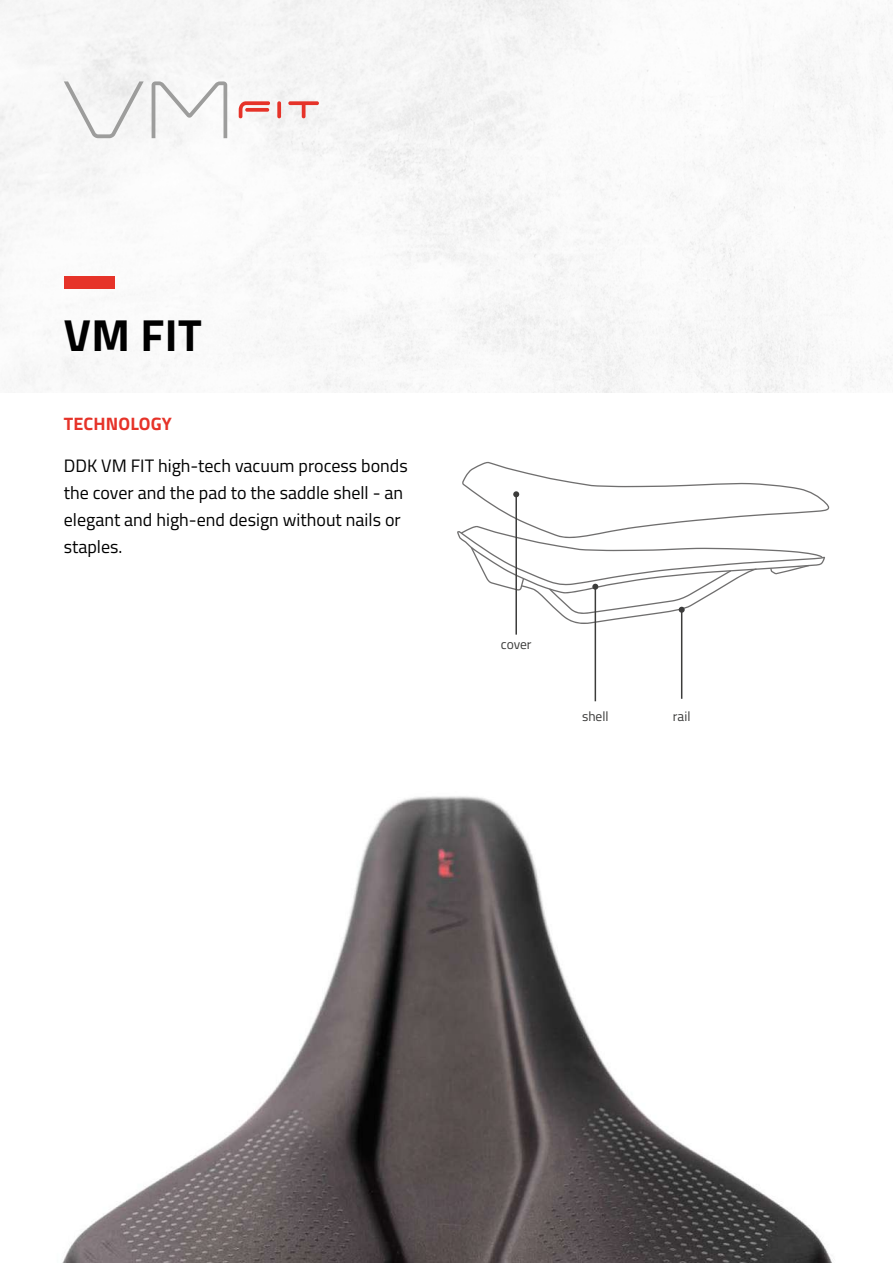
<style>
.page{position:relative;width:893px;height:1263px;background:#fff}
.page>*{position:absolute;margin:0;border:0;box-sizing:border-box;transform-origin:0 0}
.t1{font:700 45px "Titillium Web";color:#000}
.t2{font:18px/27px "Titillium Web";color:#000}
.t3{font:700 18px "Titillium Web";letter-spacing:.01em;color:#e63329}
.t4{font:13.5px "Titillium Web";color:#3c3c3b}
</style>
<div class="page">
<img style="left:62px;top:796px;width:770px;height:467px">
<div style="left:64px;top:276px;width:51px;height:13px;background:#e63329"></div>
<hr style="left:515px;top:494px;width:2px;height:141px;background:#3c3c3b">
<hr style="left:595px;top:587px;width:1px;height:114px;background:#3c3c3b">
<hr style="left:681px;top:610px;width:1px;height:89px;background:#3c3c3b">
<svg style="left:457px;top:461px;width:372px;height:163px"></svg>
<svg style="left:64px;top:81px;width:80px;height:57px"></svg>
<svg style="left:152px;top:81px;width:75px;height:57px"></svg>
<svg style="left:239px;top:101px;width:31px;height:17px"></svg>
<svg style="left:277px;top:101px;width:4px;height:17px"></svg>
<svg style="left:288px;top:101px;width:31px;height:17px"></svg>
<h1 class="t1" style="left:64px;top:301px;width:139px">VM FIT</h1>
<p class="t3" style="left:64px;top:410px;width:109px">TECHNOLOGY</p>
<p class="t2" style="left:64px;top:451px;width:345px">DDK VM FIT high-tech vacuum process bonds the cover and the pad to the saddle shell - an elegant and high-end design without nails or staples.</p>
<p class="t4" style="left:501px;top:635px;width:32px">cover</p>
<p class="t4" style="left:582px;top:706px;width:28px">shell</p>
<p class="t4" style="left:673px;top:706px;width:19px">rail</p>
</div>
